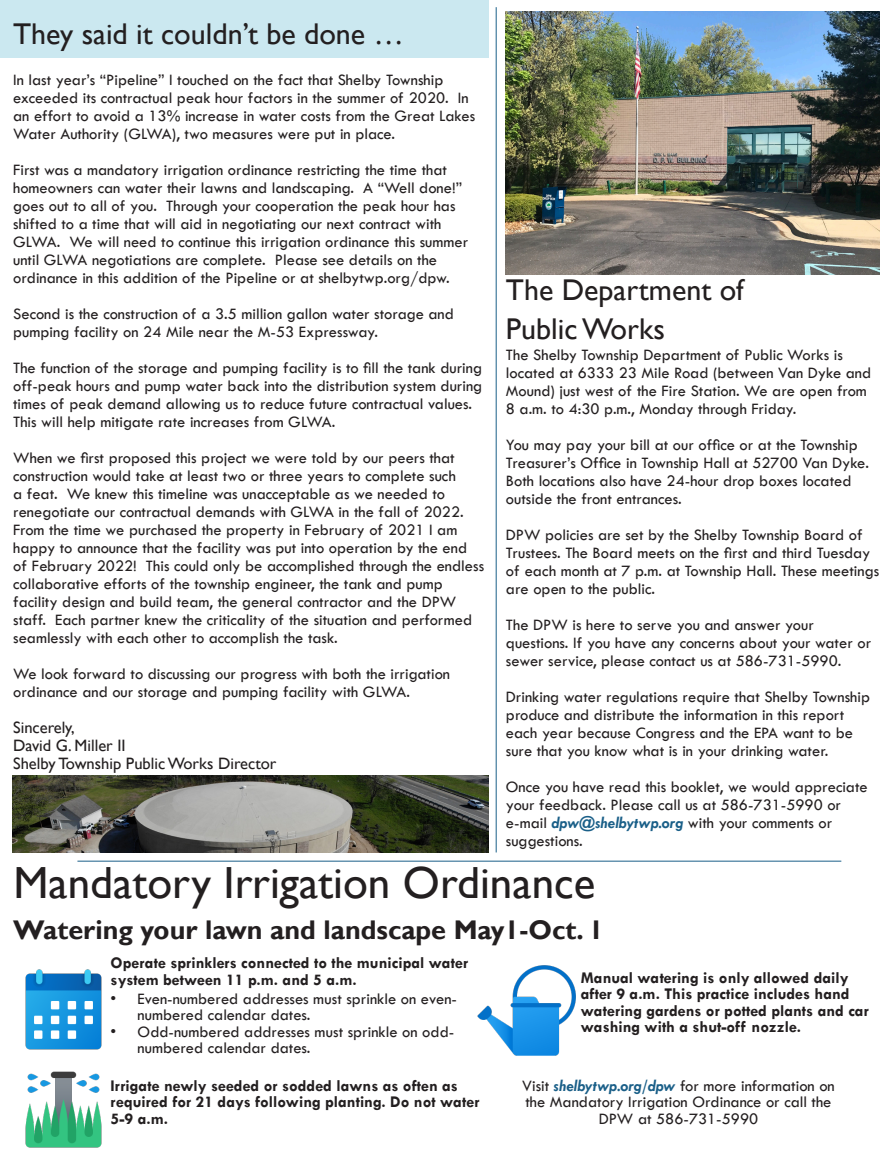
<style>
.page{position:relative;width:891px;height:1161px;background:#fff}
.page>*{position:absolute;margin:0;border:0;box-sizing:border-box;transform-origin:0 0}
.Small_text_-_left{font:45px "Gill Sans";color:#231f20}
.Heading_1_-_left{font:30px/39px "Gill Sans";color:#231f20}
.Small_text_-_left-2{font:700 27px "Gill Sans";color:#231f20}
.Body_text_1_-_left{font:16.5px/18px "Tw Cen";color:#231f20}
.Small_text_-_left-3{font:16.5px/18px "Tw Cen";color:#231f20}
.Small_text_-_left-4{font:700 16.5px/16.5px "Tw Cen";color:#231f20}
.Body_text_1_-_left-2{font:16.5px "Gill Sans";color:#231f20}
.s1{font-weight:700;font-style:italic;color:#1a5f88}
</style>
<div class="page">
<hr style="left:496px;top:7px;width:1px;height:845px;background:#1a5f88">
<div style="left:0;top:0;width:489px;height:58px;background:#cbe8f0"></div>
<img style="left:506px;top:12px;width:373px;height:263px">
<img style="left:25px;top:969px;width:77px;height:81px">
<img style="left:25px;top:1071px;width:77px;height:77px">
<img style="left:478px;top:965px;width:98px;height:91px">
<hr style="left:77px;top:861px;width:764px;height:1px;background:#1a5f88">
<img style="left:13px;top:776px;width:476px;height:76px">
<p class="Heading_1_-_left" style="left:13px;top:15px;width:392px">They said it couldn’t be done …</p>
<p class="Body_text_1_-_left" style="left:13px;top:71px;width:464px">In last year’s “Pipeline” I touched on the fact that Shelby Township exceeded its contractual peak hour factors in the summer of 2020. In an effort to avoid a 13% increase in water costs from the Great Lakes Water Authority (GLWA), two measures were put in place.</p>
<p class="Body_text_1_-_left" style="left:13px;top:161px;width:457px">First was a mandatory irrigation ordinance restricting the time that homeowners can water their lawns and landscaping. A “Well done!” goes out to all of you. Through your cooperation the peak hour has shifted to a time that will aid in negotiating our next contract with GLWA. We will need to continue this irrigation ordinance this summer until GLWA negotiations are complete. Please see details on the ordinance in this addition of the Pipeline or at shelbytwp.org/dpw.</p>
<p class="Body_text_1_-_left" style="left:13px;top:305px;width:442px">Second is the construction of a 3.5 million gallon water storage and pumping facility on 24 Mile near the M-53 Expressway.</p>
<p class="Body_text_1_-_left" style="left:13px;top:359px;width:471px">The function of the storage and pumping facility is to fill the tank during off-peak hours and pump water back into the distribution system during times of peak demand allowing us to reduce future contractual values.<br>This will help mitigate rate increases from GLWA.</p>
<p class="Body_text_1_-_left" style="left:13px;top:449px;width:472px">When we first proposed this project we were told by our peers that construction would take at least two or three years to complete such<br>a feat. We knew this timeline was unacceptable as we needed to renegotiate our contractual demands with GLWA in the fall of 2022.<br>From the time we purchased the property in February of 2021 I am happy to announce that the facility was put into operation by the end of February 2022! This could only be accomplished through the endless collaborative efforts of the township engineer, the tank and pump facility design and build team, the general contractor and the DPW staff. Each partner knew the criticality of the situation and performed seamlessly with each other to accomplish the task.</p>
<p class="Body_text_1_-_left" style="left:13px;top:665px;width:439px">We look forward to discussing our progress with both the irrigation ordinance and our storage and pumping facility with GLWA.</p>
<p class="Body_text_1_-_left-2" style="left:13px;top:718px;width:63px">Sincerely,</p>
<p class="Body_text_1_-_left-2" style="left:13px;top:736px;width:114px">David G. Miller II</p>
<p class="Body_text_1_-_left-2" style="left:13px;top:754px;width:265px">Shelby Township Public Works Director</p>
<p class="Heading_1_-_left" style="left:506px;top:271px;width:239px">The Department of<br>Public Works</p>
<p class="Small_text_-_left-3" style="left:506px;top:346px;width:367px">The Shelby Township Department of Public Works is located at 6333 23 Mile Road (between Van Dyke and Mound) just west of the Fire Station. We are open from 8 a.m. to 4:30 p.m., Monday through Friday.</p>
<p class="Small_text_-_left-3" style="left:506px;top:436px;width:365px">You may pay your bill at our office or at the Township Treasurer’s Office in Township Hall at 52700 Van Dyke.<br>Both locations also have 24-hour drop boxes located outside the front entrances.</p>
<p class="Small_text_-_left-3" style="left:506px;top:526px;width:375px">DPW policies are set by the Shelby Township Board of Trustees. The Board meets on the first and third Tuesday of each month at 7 p.m. at Township Hall. These meetings are open to the public.</p>
<p class="Small_text_-_left-3" style="left:506px;top:616px;width:367px">The DPW is here to serve you and answer your questions. If you have any concerns about your water or sewer service, please contact us at 586-731-5990.</p>
<p class="Small_text_-_left-3" style="left:506px;top:688px;width:366px">Drinking water regulations require that Shelby Township produce and distribute the information in this report each year because Congress and the EPA want to be sure that you know what is in your drinking water.</p>
<p class="Small_text_-_left-3" style="left:506px;top:778px;width:363px">Once you have read this booklet, we would appreciate your feedback. Please call us at 586-731-5990 or e-mail <span class="s1">dpw@shelbytwp.org</span> with your comments or suggestions.</p>
<p class="Small_text_-_left" style="left:13px;top:857px;width:584px">Mandatory Irrigation Ordinance</p>
<p class="Small_text_-_left-2" style="left:13px;top:913px;width:592px">Watering your lawn and landscape May1-Oct. 1</p>
<p class="Small_text_-_left-4" style="left:111px;top:954px;width:359px">Operate sprinklers connected to the municipal water system between 11 p.m. and 5 a.m.</p>
<p class="Body_text_1_-_left" style="left:138px;top:990px;width:321px;line-height:16.5px;text-indent:-27px">• Even-numbered addresses must sprinkle on even&shy;numbered calendar dates.</p>
<p class="Body_text_1_-_left" style="left:138px;top:1023px;width:318px;line-height:16.5px;text-indent:-27px">• Odd-numbered addresses must sprinkle on odd&shy;numbered calendar dates.</p>
<p class="Small_text_-_left-4" style="left:111px;top:1077px;width:370px">Irrigate newly seeded or sodded lawns as often as required for 21 days following planting. Do not water<br>5-9 a.m.</p>
<p class="Small_text_-_left-4" style="left:581px;top:969px;width:289px">Manual watering is only allowed daily after 9 a.m. This practice includes hand watering gardens or potted plants and car washing with a shut-off nozzle.</p>
<p class="Small_text_-_left-3" style="left:522px;top:1077px;width:314px;line-height:16.5px;text-align:center">Visit <span class="s1">shelbytwp.org/dpw</span> for more information on the Mandatory Irrigation Ordinance or call the<br>DPW at 586-731-5990</p>
</div>
